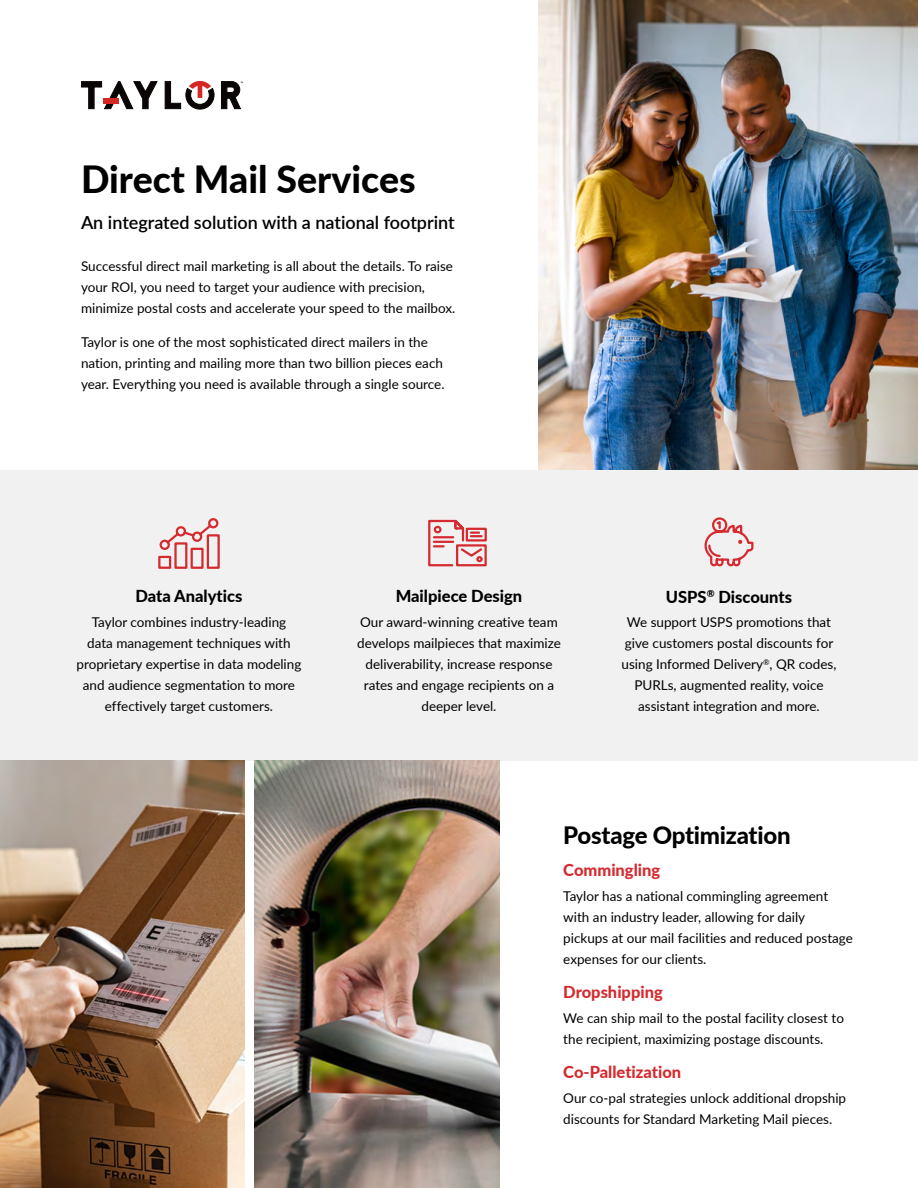
<style>
.page{position:relative;width:918px;height:1188px;background:#fff}
.page>*{position:absolute;margin:0;border:0;box-sizing:border-box;transform-origin:0 0}
.t1{font:800 37.5px "Lato";color:#000}
.t2{font:800 24px "Lato";letter-spacing:-.01em;color:#000}
.H1_Subtitle{font:600 18px "Lato";color:#000}
.H3__Black{font:800 16.5px "Lato";color:#000}
.H3__Red{font:800 16.5px "Lato";color:#d52a2f}
.Body_Copy{font:13.5px/21px "Lato";color:#000}
.Body_Copy_Followed_b{font:13.5px/21px "Lato";color:#000}
</style>
<div class="page">
<div style="left:0;top:470px;width:918px;height:291px;background:#f1f1f1"></div>
<img style="left:255px;top:761px;width:244px;height:427px">
<img style="left:0;top:761px;width:244px;height:427px">
<svg style="left:221px;top:81px;width:22px;height:28px"></svg>
<svg style="left:81px;top:81px;width:76px;height:28px"></svg>
<div style="left:103px;top:98px;width:15px;height:5px;background:#d52825"></div>
<svg style="left:165px;top:81px;width:49px;height:28px"></svg>
<img style="left:538px;top:0;width:380px;height:470px">
<svg style="left:158px;top:518px;width:62px;height:51px"></svg>
<svg style="left:428px;top:519px;width:59px;height:48px"></svg>
<svg style="left:704px;top:517px;width:50px;height:50px"></svg>
<h1 class="t1" style="left:81px;top:152px;width:336px">Direct Mail Services</h1>
<p class="H1_Subtitle" style="left:81px;top:210px;width:375px">An integrated solution with a national footprint</p>
<p class="Body_Copy" style="left:81px;top:255px;width:376px">Successful direct mail marketing is all about the details. To raise your ROI, you need to target your audience with precision, minimize postal costs and accelerate your speed to the mailbox.</p>
<p class="Body_Copy" style="left:81px;top:331px;width:365px">Taylor is one of the most sophisticated direct mailers in the nation, printing and mailing more than two billion pieces each year. Everything you need is available through a single source.</p>
<p class="H3__Black" style="left:136px;top:584px;width:108px">Data Analytics</p>
<p class="Body_Copy" style="left:77px;top:611px;width:226px;text-align:center">Taylor combines industry-leading<br>data management techniques with proprietary expertise in data modeling and audience segmentation to more effectively target customers.</p>
<p class="H3__Black" style="left:396px;top:584px;width:128px">Mailpiece Design</p>
<p class="Body_Copy" style="left:357px;top:611px;width:205px;text-align:center">Our award-winning creative team develops mailpieces that maximize deliverability, increase response rates and engage recipients on a deeper level.</p>
<p class="H3__Black" style="left:666px;top:584px;width:128px">USPS<sup>®</sup> Discounts</p>
<p class="Body_Copy" style="left:622px;top:611px;width:216px;text-align:center">We support USPS promotions that give customers postal discounts for using Informed Delivery<sup>®</sup>, QR codes, PURLs, augmented reality, voice assistant integration and more.</p>
<h2 class="t2" style="left:563px;top:817px;width:229px">Postage Optimization</h2>
<h3 class="H3__Red" style="left:563px;top:858px;width:99px">Commingling</h3>
<p class="Body_Copy_Followed_b" style="left:563px;top:885px;width:291px">Taylor has a national commingling agreement with an industry leader, allowing for daily pickups at our mail facilities and reduced postage expenses for our clients.</p>
<h3 class="H3__Red" style="left:563px;top:980px;width:101px">Dropshipping</h3>
<p class="Body_Copy_Followed_b" style="left:563px;top:1007px;width:282px">We can ship mail to the postal facility closest to the recipient, maximizing postage discounts.</p>
<h3 class="H3__Red" style="left:563px;top:1060px;width:119px">Co-Palletization</h3>
<p class="Body_Copy" style="left:563px;top:1087px;width:284px">Our co-pal strategies unlock additional dropship discounts for Standard Marketing Mail pieces.</p>
</div>
